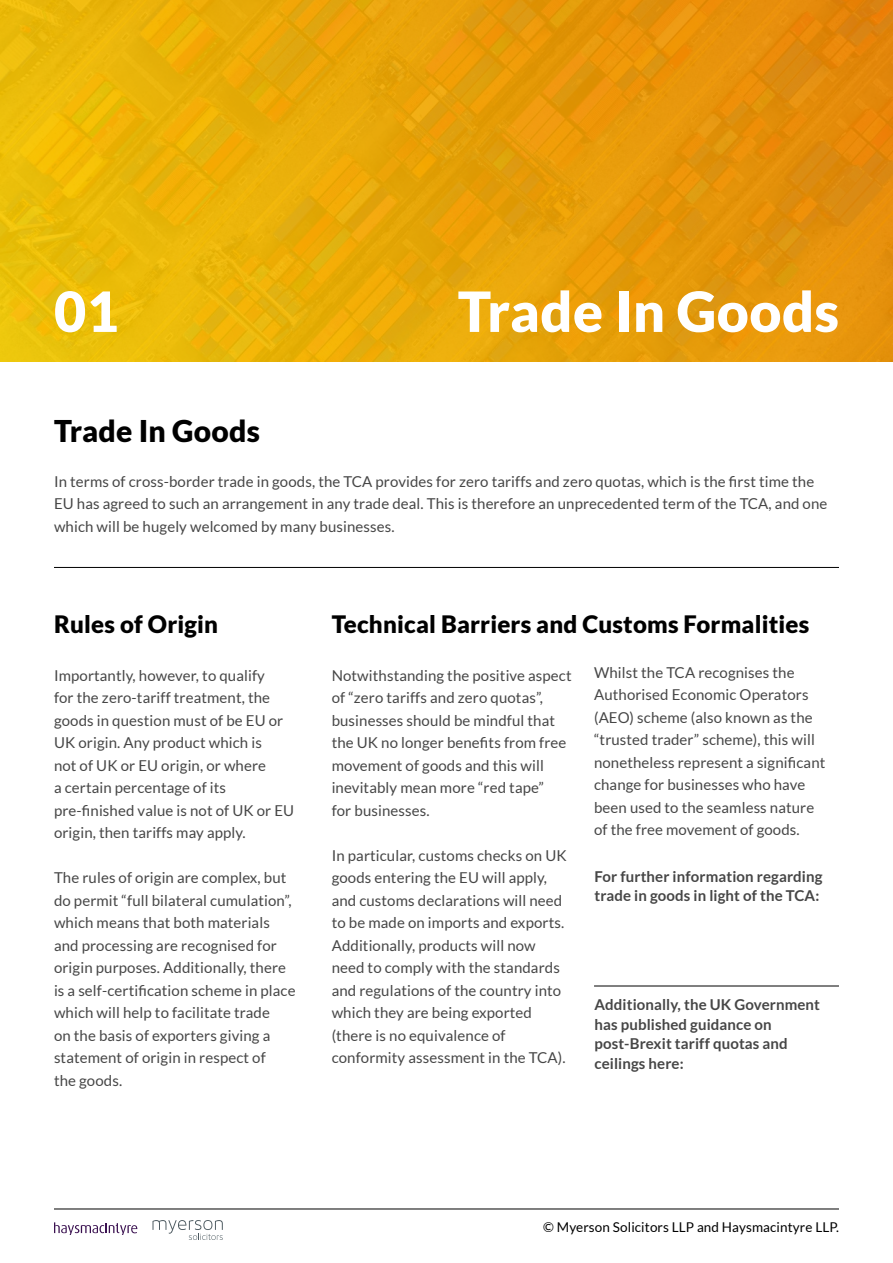
<style>
.page{position:relative;width:893px;height:1263px;background:#fff}
.page>*{position:absolute;margin:0;border:0;box-sizing:border-box;transform-origin:0 0}
.t1{font:900 55.5px "Lato";letter-spacing:.01em;color:#fff}
.t2{font:900 30px "Lato";letter-spacing:.01em;color:#000}
.t3{font:900 24px "Lato";letter-spacing:.01em;color:#000}
.t4{font:15px/22.5px "Lato";letter-spacing:.01em;color:#464646}
.t5{font:700 15px/19.5px "Lato";letter-spacing:.01em;color:#464646}
.t6{font:13.5px "Lato";letter-spacing:.01em;color:#000}
</style>
<div class="page">
<img style="left:1px;top:0;width:892px;height:361px">
<hr style="left:594px;top:986px;width:245px;height:1px;background:#000">
<hr style="left:54px;top:567px;width:785px;height:1px;background:#000">
<svg style="left:0;top:0;width:1px;height:1263px"></svg>
<hr style="left:54px;top:1208px;width:785px;height:1px;background:#000">
<svg style="left:54px;top:1222px;width:83px;height:13px"></svg>
<svg style="left:152px;top:1220px;width:71px;height:20px"></svg>
<h1 class="t1" style="left:54px;top:279px;width:66px">01</h1>
<h1 class="t1" style="left:458px;top:279px;width:383px">Trade In Goods</h1>
<h2 class="t2" style="left:54px;top:413px;width:208px">Trade In Goods</h2>
<p class="t4" style="left:54px;top:470px;width:775px">In terms of cross-border trade in goods, the TCA provides for zero tariffs and zero quotas, which is the first time the<br>EU has agreed to such an arrangement in any trade deal. This is therefore an unprecedented term of the TCA, and one which will be hugely welcomed by many businesses.</p>
<h3 class="t3" style="left:54px;top:610px;width:166px">Rules of Origin</h3>
<h3 class="t3" style="left:332px;top:610px;width:479px">Technical Barriers and Customs Formalities</h3>
<p class="t4" style="left:54px;top:664px;width:242px">Importantly, however, to qualify<br>for the zero-tariff treatment, the goods in question must of be EU or<br>UK origin. Any product which is<br>not of UK or EU origin, or where<br>a certain percentage of its pre-finished value is not of UK or EU origin, then tariffs may apply.</p>
<p class="t4" style="left:54px;top:866px;width:243px">The rules of origin are complex, but do permit “full bilateral cumulation”, which means that both materials and processing are recognised for origin purposes. Additionally, there is a self-certification scheme in place which will help to facilitate trade<br>on the basis of exporters giving a statement of origin in respect of<br>the goods.</p>
<p class="t4" style="left:594px;top:661px;width:233px">Whilst the TCA recognises the<br>Authorised Economic Operators (AEO) scheme (also known as the “trusted trader” scheme), this will nonetheless represent a significant change for businesses who have been used to the seamless nature of the free movement of goods.</p>
<p class="t4" style="left:332px;top:664px;width:241px">Notwithstanding the positive aspect of “zero tariffs and zero quotas”, businesses should be mindful that the UK no longer benefits from free movement of goods and this will inevitably mean more “red tape”<br>for businesses.</p>
<p class="t4" style="left:332px;top:844px;width:236px">In particular, customs checks on UK goods entering the EU will apply, and customs declarations will need to be made on imports and exports.<br>Additionally, products will now need to comply with the standards and regulations of the country into which they are being exported (there is no equivalence of conformity assessment in the TCA).</p>
<p class="t5" style="left:594px;top:866px;width:230px">For further information regarding trade in goods in light of the TCA:</p>
<p class="t5" style="left:594px;top:995px;width:227px">Additionally, the UK Government has published guidance on post-Brexit tariff quotas and ceilings here:</p>
<p class="t6" style="left:543px;top:1220px;width:297px">© Myerson Solicitors LLP and Haysmacintyre LLP.</p>
</div>
